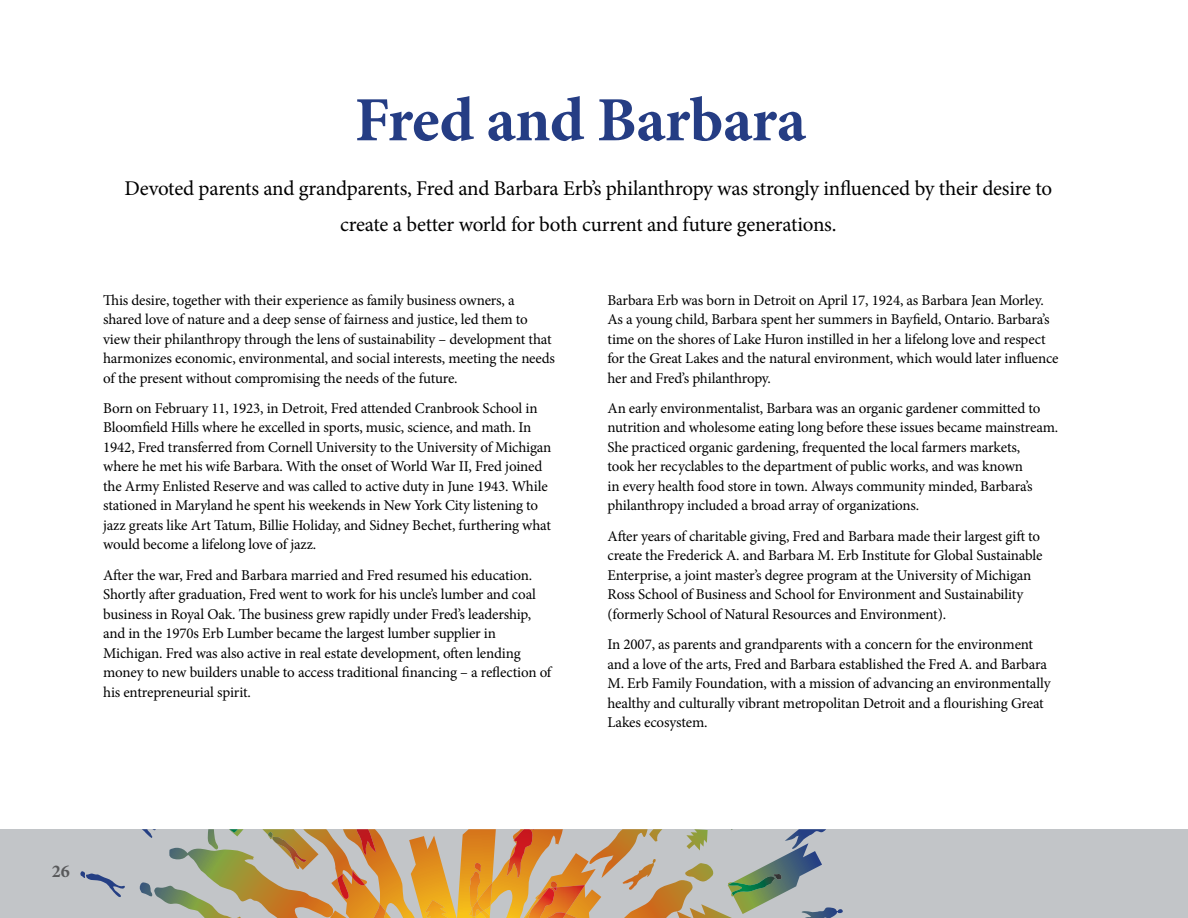
<style>
.page{position:relative;width:1188px;height:918px;background:#fff}
.page>*{position:absolute;margin:0;border:0;box-sizing:border-box;transform-origin:0 0}
.t1{font:700 63px "Minion Pro";letter-spacing:-.01em;color:#253d84}
.t2{font:21px/36px "Minion Pro";letter-spacing:-.015em;color:#000;text-align:center}
.t3{font:700 18px "Minion Pro";color:#58595b}
.t4{font:15px/19.5px "Minion Pro";letter-spacing:-.01em;color:#000}
</style>
<div class="page">
<div style="left:0;top:829px;width:1188px;height:89px;background:#c2c5c8"></div>
<svg style="left:80px;top:871px;width:45px;height:26px"></svg>
<svg style="left:139px;top:829px;width:704px;height:89px"></svg>
<h1 class="t1" style="left:355px;top:76px;width:453px">Fred and Barbara</h1>
<h2 class="t2" style="left:124px;top:170px;width:929px">Devoted parents and grandparents, Fred and Barbara Erb’s philanthropy was strongly influenced by their desire to create a better world for both current and future generations.</h2>
<p class="t4" style="left:103px;top:290px;width:454px">This desire, together with their experience as family business owners, a shared love of nature and a deep sense of fairness and justice, led them to view their philanthropy through the lens of sustainability – development that harmonizes economic, environmental, and social interests, meeting the needs of the present without compromising the needs of the future.</p>
<p class="t4" style="left:103px;top:398px;width:450px">Born on February 11, 1923, in Detroit, Fred attended Cranbrook School in Bloomfield Hills where he excelled in sports, music, science, and math. In 1942, Fred transferred from Cornell University to the University of Michigan where he met his wife Barbara. With the onset of World War II, Fred joined the Army Enlisted Reserve and was called to active duty in June 1943. While stationed in Maryland he spent his weekends in New York City listening to jazz greats like Art Tatum, Billie Holiday, and Sidney Bechet, furthering what would become a lifelong love of jazz.</p>
<p class="t4" style="left:103px;top:565px;width:450px">After the war, Fred and Barbara married and Fred resumed his education.<br>Shortly after graduation, Fred went to work for his uncle’s lumber and coal business in Royal Oak. The business grew rapidly under Fred’s leadership, and in the 1970s Erb Lumber became the largest lumber supplier in Michigan. Fred was also active in real estate development, often lending money to new builders unable to access traditional financing – a reflection of his entrepreneurial spirit.</p>
<p class="t4" style="left:608px;top:290px;width:453px">Barbara Erb was born in Detroit on April 17, 1924, as Barbara Jean Morley.<br>As a young child, Barbara spent her summers in Bayfield, Ontario. Barbara’s time on the shores of Lake Huron instilled in her a lifelong love and respect for the Great Lakes and the natural environment, which would later influence her and Fred’s philanthropy.</p>
<p class="t4" style="left:608px;top:398px;width:452px">An early environmentalist, Barbara was an organic gardener committed to nutrition and wholesome eating long before these issues became mainstream.<br>She practiced organic gardening, frequented the local farmers markets,<br>took her recyclables to the department of public works, and was known<br>in every health food store in town. Always community minded, Barbara’s philanthropy included a broad array of organizations.</p>
<p class="t4" style="left:608px;top:526px;width:437px">After years of charitable giving, Fred and Barbara made their largest gift to create the Frederick A. and Barbara M. Erb Institute for Global Sustainable Enterprise, a joint master’s degree program at the University of Michigan Ross School of Business and School for Environment and Sustainability (formerly School of Natural Resources and Environment).</p>
<p class="t4" style="left:608px;top:635px;width:445px">In 2007, as parents and grandparents with a concern for the environment and a love of the arts, Fred and Barbara established the Fred A. and Barbara M. Erb Family Foundation, with a mission of advancing an environmentally healthy and culturally vibrant metropolitan Detroit and a flourishing Great Lakes ecosystem.</p>
<p class="t3" style="left:52px;top:858px;width:19px">26</p>
</div>
